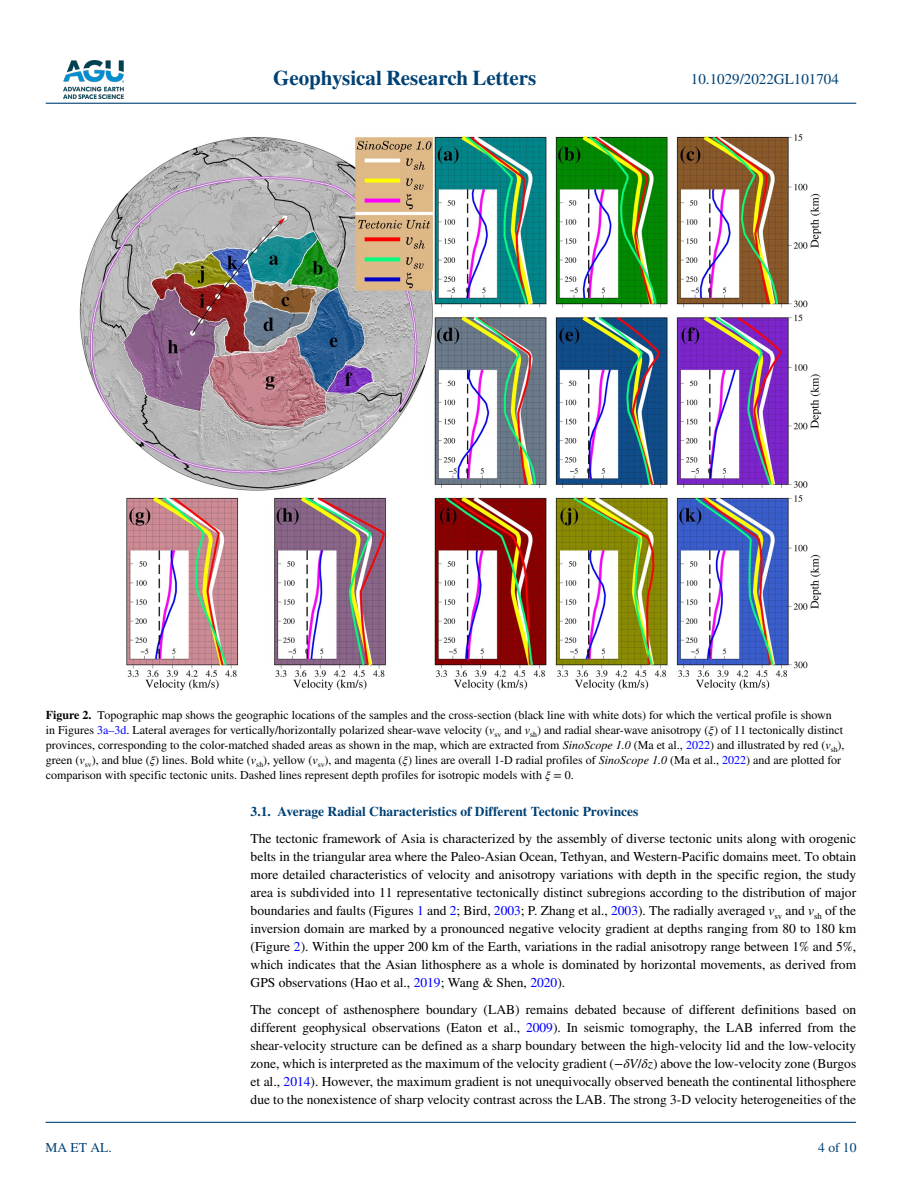
<style>
.page{position:relative;width:902px;height:1183px;background:#fff}
.page>*{position:absolute;margin:0;border:0;box-sizing:border-box;transform-origin:0 0}
.t1{font:700 21px "STIX";color:#004174}
.t2{font:15px "STIX";color:#004174}
.t3{font:13.5px/18px "STIX";color:#000;text-align:justify}
.t4{font:700 13.5px "STIX";color:#004174}
.t5{font:13.5px "STIX";color:#004174}
.t6{font:12px/15px "STIX";color:#000}
.s1{font-weight:700}
.s2{color:#00f}
.s3{font-style:italic}
</style>
<div class="page">
<img style="left:63px;top:60px;width:60px;height:39px">
<hr style="left:46px;top:103px;width:810px;height:1px;background:#004174">
<hr style="left:45px;top:1121px;width:810px;height:1px;background:#004174">
<img style="left:79px;top:134px;width:742px;height:556px">
<h1 class="t1" style="left:273px;top:66px;width:265px">Geophysical Research Letters</h1>
<p class="t2" style="left:691px;top:69px;width:149px">10.1029/2022GL101704</p>
<p class="t6" style="left:46px;top:708px;width:800px"><span class="s1">Figure 2.</span> Topographic map shows the geographic locations of the samples and the cross-section (black line with white dots) for which the vertical profile is shown<br>in Figures <span class="s2">3a–3d</span>. Lateral averages for vertically/horizontally polarized shear-wave velocity (<span class="s3">v</span><sub>sv</sub> and <span class="s3">v</span><sub>sh</sub>) and radial shear-wave anisotropy (<span class="s3">ξ</span>) of 11 tectonically distinct provinces, corresponding to the color-matched shaded areas as shown in the map, which are extracted from <span class="s3">SinoScope 1.0</span> (Ma et al., <span class="s2">2022</span>) and illustrated by red (<span class="s3">v</span><sub>sh</sub>), green (<span class="s3">v</span><sub>sv</sub>), and blue (<span class="s3">ξ</span>) lines. Bold white (<span class="s3">v</span><sub>sh</sub>), yellow (<span class="s3">v</span><sub>sv</sub>), and magenta (<span class="s3">ξ</span>) lines are overall 1-D radial profiles of <span class="s3">SinoScope 1.0</span> (Ma et al., <span class="s2">2022</span>) and are plotted for comparison with specific tectonic units. Dashed lines represent depth profiles for isotropic models with <span class="s3">ξ</span> = 0.</p>
<p class="t5" style="left:45px;top:1138px;width:68px">MA ET AL.</p>
<p class="t4" style="left:250px;top:803px;width:389px">3.1. Average Radial Characteristics of Different Tectonic Provinces</p>
<p class="t3" style="left:250px;top:830px;width:607px">The tectonic framework of Asia is characterized by the assembly of diverse tectonic units along with orogenic belts in the triangular area where the Paleo-Asian Ocean, Tethyan, and Western-Pacific domains meet. To obtain more detailed characteristics of velocity and anisotropy variations with depth in the specific region, the study area is subdivided into 11 representative tectonically distinct subregions according to the distribution of major boundaries and faults (Figures <span class="s2">1</span> and <span class="s2">2</span>; Bird, <span class="s2">2003</span>; P. Zhang et al., <span class="s2">2003</span>). The radially averaged <span class="s3">v</span><sub>sv</sub> and <span class="s3">v</span><sub>sh</sub> of the inversion domain are marked by a pronounced negative velocity gradient at depths ranging from 80 to 180 km (Figure <span class="s2">2</span>). Within the upper 200 km of the Earth, variations in the radial anisotropy range between 1% and 5%, which indicates that the Asian lithosphere as a whole is dominated by horizontal movements, as derived from GPS observations (Hao et al., <span class="s2">2019</span>; Wang &amp; Shen, <span class="s2">2020</span>).</p>
<p class="t3" style="left:250px;top:1001px;width:607px">The concept of asthenosphere boundary (LAB) remains debated because of different definitions based on different geophysical observations (Eaton et al., <span class="s2">2009</span>). In seismic tomography, the LAB inferred from the shear-velocity structure can be defined as a sharp boundary between the high-velocity lid and the low-velocity zone, which is interpreted as the maximum of the velocity gradient (−<span class="s3">δV</span>/<span class="s3">δz</span>) above the low-velocity zone (Burgos et al., <span class="s2">2014</span>). However, the maximum gradient is not unequivocally observed beneath the continental lithosphere due to the nonexistence of sharp velocity contrast across the LAB. The strong 3-D velocity heterogeneities of the</p>
<p class="t5" style="left:818px;top:1138px;width:40px">4 of 10</p>
</div>
